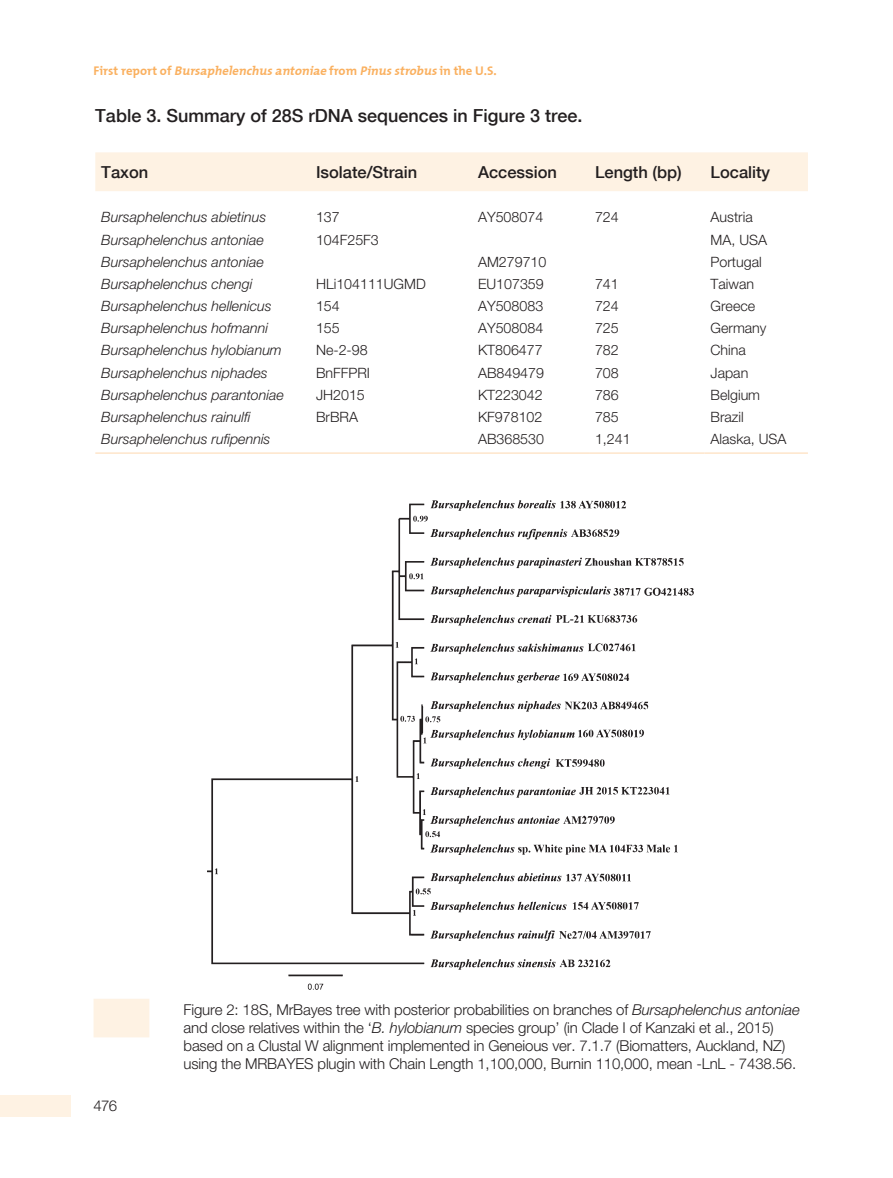
<style>
.page{position:relative;width:893px;height:1178px;background:#fff}
.page>*{position:absolute;margin:0;border:0;box-sizing:border-box;transform-origin:0 0}
.pTableCaption{font:500 18px "Helvetica Neue LT Com";color:#231f20}
.pTableColumnHead{font:500 16.5px "Helvetica Neue LT Com";color:#231f20}
.pFigureCaption2{font:300 15px/18px "Helvetica Neue LT Pro";letter-spacing:-.01em;color:#231f20}
.pTableBody{font:italic 300 14.25px "Helvetica Neue LT Std";color:#231f20}
.pTableBody-2{font:300 14.25px "Helvetica Neue LT Std";color:#231f20}
.t1{font:italic 700 12.75px "The Mix Plain";color:#fab05f}
.s1{font-style:normal}
.s2{font-family:"Helvetica Neue LT Std";font-style:italic}
</style>
<div class="page">
<div style="left:0;top:1095px;width:70px;height:21px;background:#fef2e3"></div>
<img style="left:208px;top:501px;width:486px;height:488px">
<div style="left:94px;top:999px;width:55px;height:38px;background:#fef2e3"></div>
<div style="left:95px;top:152px;width:713px;height:39px;background:#fef2e3"></div>
<hr style="left:95px;top:452px;width:215px;height:2px;background:#fee5ca">
<hr style="left:310px;top:452px;width:162px;height:2px;background:#fee5ca">
<hr style="left:472px;top:452px;width:117px;height:2px;background:#fee5ca">
<hr style="left:589px;top:452px;width:116px;height:2px;background:#fee5ca">
<hr style="left:705px;top:452px;width:103px;height:2px;background:#fee5ca">
<p class="t1" style="left:94px;top:60px;width:405px"><span class="s1">F i r s t r e p o r t o f</span> Bursaphelenchusantoniae<span class="s1">f r o m</span> Pinusstrobus<span class="s1">i n t h e U . S .</span></p>
<p class="pTableCaption" style="left:95px;top:105px;width:489px">Table 3. Summary of 28S rDNA sequences in Figure 3 tree.</p>
<p class="pTableColumnHead" style="left:101px;top:162px;width:49px">Taxon</p>
<p class="pTableColumnHead" style="left:316px;top:162px;width:103px">Isolate/Strain</p>
<p class="pTableColumnHead" style="left:478px;top:162px;width:80px">Accession</p>
<p class="pTableColumnHead" style="left:595px;top:162px;width:88px">Length (bp)</p>
<p class="pTableColumnHead" style="left:711px;top:162px;width:61px">Locality</p>
<p class="pTableBody" style="left:101px;top:209px;width:166px">Bursaphelenchus abietinus</p>
<p class="pTableBody-2" style="left:316px;top:209px;width:25px">137</p>
<p class="pTableBody-2" style="left:478px;top:209px;width:67px">AY508074</p>
<p class="pTableBody-2" style="left:595px;top:209px;width:25px">724</p>
<p class="pTableBody-2" style="left:711px;top:209px;width:44px">Austria</p>
<p class="pTableBody" style="left:101px;top:231px;width:164px">Bursaphelenchus antoniae</p>
<p class="pTableBody-2" style="left:316px;top:231px;width:64px">104F25F3</p>
<p class="pTableBody-2" style="left:711px;top:231px;width:58px">MA, USA</p>
<p class="pTableBody" style="left:101px;top:253px;width:164px">Bursaphelenchus antoniae</p>
<p class="pTableBody-2" style="left:478px;top:253px;width:70px">AM279710</p>
<p class="pTableBody-2" style="left:711px;top:253px;width:53px">Portugal</p>
<p class="pTableBody" style="left:101px;top:275px;width:152px">Bursaphelenchus chengi</p>
<p class="pTableBody-2" style="left:316px;top:275px;width:111px">HLi104111UGMD</p>
<p class="pTableBody-2" style="left:478px;top:275px;width:67px">EU107359</p>
<p class="pTableBody-2" style="left:595px;top:275px;width:25px">741</p>
<p class="pTableBody-2" style="left:711px;top:275px;width:45px">Taiwan</p>
<p class="pTableBody" style="left:101px;top:297px;width:172px">Bursaphelenchus hellenicus</p>
<p class="pTableBody-2" style="left:316px;top:297px;width:25px">154</p>
<p class="pTableBody-2" style="left:478px;top:297px;width:67px">AY508083</p>
<p class="pTableBody-2" style="left:595px;top:297px;width:25px">724</p>
<p class="pTableBody-2" style="left:711px;top:297px;width:46px">Greece</p>
<p class="pTableBody" style="left:101px;top:320px;width:168px">Bursaphelenchus hofmanni</p>
<p class="pTableBody-2" style="left:316px;top:319px;width:25px">155</p>
<p class="pTableBody-2" style="left:478px;top:319px;width:67px">AY508084</p>
<p class="pTableBody-2" style="left:595px;top:319px;width:25px">725</p>
<p class="pTableBody-2" style="left:711px;top:319px;width:57px">Germany</p>
<p class="pTableBody" style="left:101px;top:342px;width:182px">Bursaphelenchus hylobianum</p>
<p class="pTableBody-2" style="left:316px;top:342px;width:53px">Ne-2-98</p>
<p class="pTableBody-2" style="left:478px;top:342px;width:66px">KT806477</p>
<p class="pTableBody-2" style="left:595px;top:342px;width:25px">782</p>
<p class="pTableBody-2" style="left:711px;top:342px;width:37px">China</p>
<p class="pTableBody" style="left:101px;top:364px;width:168px">Bursaphelenchus niphades</p>
<p class="pTableBody-2" style="left:316px;top:364px;width:56px">BnFFPRI</p>
<p class="pTableBody-2" style="left:478px;top:364px;width:68px">AB849479</p>
<p class="pTableBody-2" style="left:595px;top:364px;width:25px">708</p>
<p class="pTableBody-2" style="left:711px;top:364px;width:39px">Japan</p>
<p class="pTableBody" style="left:101px;top:386px;width:184px">Bursaphelenchus parantoniae</p>
<p class="pTableBody-2" style="left:316px;top:386px;width:50px">JH2015</p>
<p class="pTableBody-2" style="left:478px;top:386px;width:66px">KT223042</p>
<p class="pTableBody-2" style="left:595px;top:386px;width:25px">786</p>
<p class="pTableBody-2" style="left:711px;top:386px;width:51px">Belgium</p>
<p class="pTableBody" style="left:101px;top:408px;width:151px">Bursaphelenchus rainulfi</p>
<p class="pTableBody-2" style="left:316px;top:408px;width:43px">BrBRA</p>
<p class="pTableBody-2" style="left:478px;top:408px;width:66px">KF978102</p>
<p class="pTableBody-2" style="left:595px;top:408px;width:25px">785</p>
<p class="pTableBody-2" style="left:711px;top:408px;width:35px">Brazil</p>
<p class="pTableBody" style="left:101px;top:430px;width:171px">Bursaphelenchus rufipennis</p>
<p class="pTableBody-2" style="left:478px;top:430px;width:68px">AB368530</p>
<p class="pTableBody-2" style="left:595px;top:430px;width:37px">1,241</p>
<p class="pTableBody-2" style="left:711px;top:430px;width:78px">Alaska, USA</p>
<p class="pFigureCaption2" style="left:94px;top:1096px;width:25px">476</p>
<p class="pFigureCaption2" style="left:184px;top:1000px;width:618px">Figure 2: 18S, MrBayes tree with posterior probabilities on branches of <span class="s2">Bursaphelenchus antoniae </span>and close relatives within the ‘<span class="s2">B. hylobianum</span> species group’ (in Clade I of Kanzaki et al., 2015) based on a Clustal W alignment implemented in Geneious ver. 7.1.7 (Biomatters, Auckland, NZ) using the MRBAYES plugin with Chain Length 1,100,000, Burnin 110,000, mean -LnL - 7438.56.</p>
</div>
